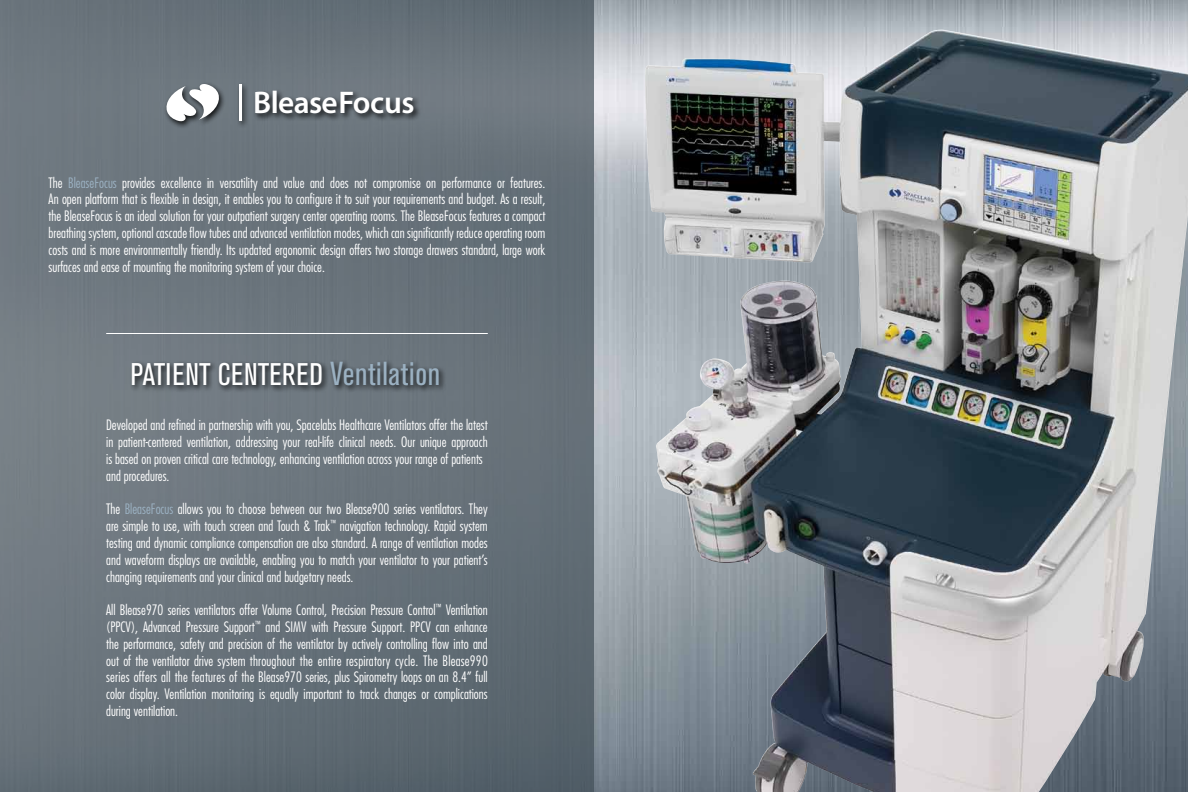
<style>
.page{position:relative;width:1188px;height:792px;background:#fff}
.page>*{position:absolute;margin:0;border:0;box-sizing:border-box;transform-origin:0 0}
.t1{font:600 31.4px "Myriad Pro";letter-spacing:-.02em;color:#fff}
.t2{font:condensed 31px "Akzidenz Grotesk BE";letter-spacing:.02em;color:#fff}
.t3{font:300 condensed 14px/16.8px "Futura Std";color:#fff;text-align:justify}
.s1{color:#9bb1c2}
.s2{font-size:33px;color:#9bb1c2}
</style>
<div class="page">
<img style="left:594px;top:0;width:594px;height:792px">
<svg style="left:0;top:0;width:594px;height:792px;background:#68727a"></svg>
<hr style="left:106px;top:333px;width:382px;height:1px;background:#fff">
<div style="left:164px;top:81px;width:257px;height:48px;background:#000;opacity:.85"></div>
<hr style="left:239px;top:84px;width:3px;height:37px;background:#fff">
<svg style="left:166px;top:84px;width:56px;height:37px"></svg>
<div style="left:129px;top:359px;width:317px;height:34px;background:#000;opacity:.85"></div>
<img style="left:645px;top:30px;width:292px;height:384px">
<h1 class="t1" style="left:253px;top:83px;width:163px">BleaseFocus</h1>
<p class="t3" style="left:49px;top:174px;width:498px">The <span class="s1">BleaseFocus</span> provides excellence in versatility and value and does not compromise on performance or features.<br>An open platform that is flexible in design, it enables you to configure it to suit your requirements and budget. As a result, the BleaseFocus is an ideal solution for your outpatient surgery center operating rooms. The BleaseFocus features a compact breathing system, optional cascade flow tubes and advanced ventilation modes, which can significantly reduce operating room costs and is more environmentally friendly. Its updated ergonomic design offers two storage drawers standard, large work surfaces and ease of mounting the monitoring system of your choice.</p>
<h2 class="t2" style="left:130px;top:357px;width:311px">PATIENT CENTERED <span class="s2">VENTILATION</span></h2>
<p class="t3" style="left:106px;top:417px;width:383px;text-align:left">Developed and refined in partnership with you, Spacelabs Healthcare Ventilators offer the latest in patient-centered ventilation, addressing your real-life clinical needs. Our unique approach is based on proven critical care technology, enhancing ventilation across your range of patients and procedures.</p>
<p class="t3" style="left:106px;top:501px;width:383px">The <span class="s1">BleaseFocus</span> allows you to choose between our two Blease900 series ventilators. They are simple to use, with touch screen and Touch &amp; Trak<sup>™</sup> navigation technology. Rapid system testing and dynamic compliance compensation are also standard. A range of ventilation modes and waveform displays are available, enabling you to match your ventilator to your patient’s changing requirements and your clinical and budgetary needs.</p>
<p class="t3" style="left:106px;top:602px;width:383px">All Blease970 series ventilators offer Volume Control, Precision Pressure Control<sup>™</sup> Ventilation (PPCV), Advanced Pressure Support<sup>™</sup> and SIMV with Pressure Support. PPCV can enhance the performance, safety and precision of the ventilator by actively controlling flow into and out of the ventilator drive system throughout the entire respiratory cycle. The Blease990 series offers all the features of the Blease970 series, plus Spirometry loops on an 8.4” full color display. Ventilation monitoring is equally important to track changes or complications during ventilation.</p>
</div>
